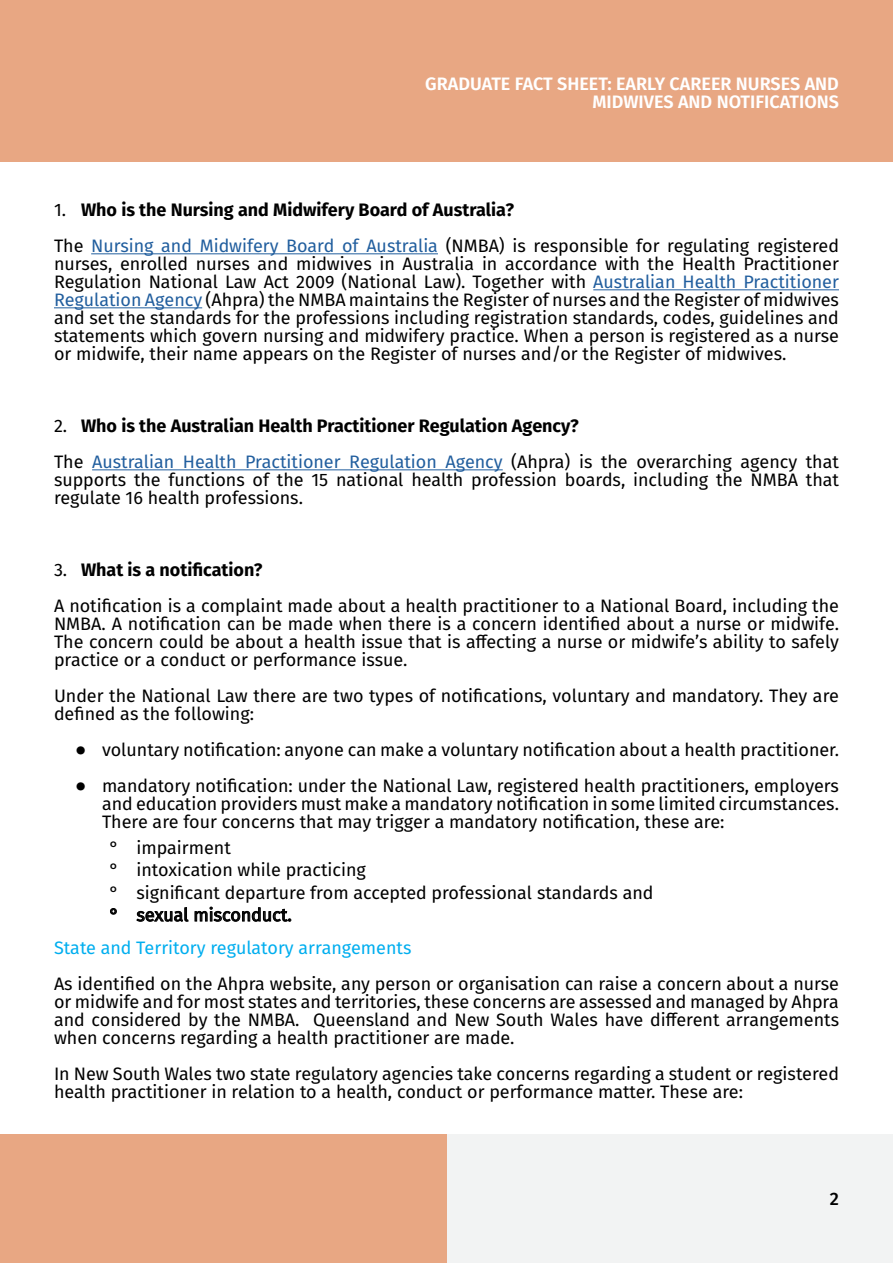
<style>
.page{position:relative;width:893px;height:1263px;background:#fff}
.page>*{position:absolute;margin:0;border:0;box-sizing:border-box;transform-origin:0 0}
.t1{font:18px/18px "Fira Sans";color:#000}
.t2{font:700 18px/36px "Fira Sans";color:#000}
.t3{font:600 18px/18px "Fira Sans";color:#fff;text-align:right}
.t4{font:18px "Fira Sans";color:#00aeef}
.t5{font:500 18px "Fira Sans";color:#000}
.s1{font-weight:700}
.s2{color:#215e9e}
.s3{font-weight:400}
.s4{font-weight:400;color:#215e9e}
</style>
<div class="page">
<div style="left:446px;top:1134px;width:447px;height:129px;background:#f2f3f3"></div>
<div style="left:0;top:0;width:893px;height:162px;background:#e8a783"></div>
<div style="left:0;top:1134px;width:446px;height:129px;background:#e8a783"></div>
<hr style="left:91px;top:253px;width:347px;height:1px;background:#215e9e">
<hr style="left:593px;top:289px;width:246px;height:1px;background:#215e9e">
<hr style="left:54px;top:307px;width:148px;height:1px;background:#215e9e">
<hr style="left:92px;top:469px;width:411px;height:1px;background:#215e9e">
<p class="t3" style="left:425px;top:74px;width:415px">GRADUATE FACT SHEET: EARLY CAREER NURSES AND<br>MIDWIVES AND NOTIFICATIONS</p>
<p class="t1" style="left:54px;top:191px;width:786px;line-height:36px">1. <span class="s1">Who is the Nursing and Midwifery Board of Australia?<br></span>The <span class="s2">Nursing and Midwifery Board of Australia</span> (NMBA) is responsible for regulating registered</p>
<p class="t1" style="left:54px;top:254px;width:786px;text-align:justify">nurses, enrolled nurses and midwives in Australia in accordance with the Health Practitioner Regulation National Law Act 2009 (National Law). Together with <span class="s2">Australian Health Practitioner Regulation Agency</span> (Ahpra) the NMBA maintains the Register of nurses and the Register of midwives and set the standards for the professions including registration standards, codes, guidelines and statements which govern nursing and midwifery practice. When a person is registered as a nurse or midwife, their name appears on the Register of nurses and/or the Register of midwives.</p>
<p class="t2" style="left:54px;top:406px;width:786px"><span class="s3">2.</span> Who is the Australian Health Practitioner Regulation Agency?<br><span class="s3">The</span> <span class="s4">Australian Health Practitioner Regulation Agency</span> <span class="s3">(Ahpra) is the overarching agency that</span></p>
<p class="t1" style="left:54px;top:470px;width:786px">supports the functions of the 15 national health profession boards, including the NMBA that regulate 16 health professions.</p>
<p class="t1" style="left:54px;top:551px;width:786px;line-height:36px">3. <span class="s1">What is a notification?<br></span>A notification is a complaint made about a health practitioner to a National Board, including the</p>
<p class="t1" style="left:54px;top:614px;width:787px;text-align:justify">NMBA. A notification can be made when there is a concern identified about a nurse or midwife.<br>The concern could be about a health issue that is affecting a nurse or midwife’s ability to safely practice or a conduct or performance issue.</p>
<p class="t1" style="left:54px;top:686px;width:786px">Under the National Law there are two types of notifications, voluntary and mandatory. They are defined as the following:</p>
<p class="t1" style="left:75px;top:731px;width:765px;line-height:36px">⦁ voluntary notification: anyone can make a voluntary notification about a health practitioner. ⦁ mandatory notification: under the National Law, registered health practitioners, employers</p>
<p class="t1" style="left:102px;top:794px;width:738px">and education providers must make a mandatory notification in some limited circumstances.<br>There are four concerns that may trigger a mandatory notification, these are:</p>
<p class="t1" style="left:110px;top:835px;width:545px;line-height:22.5px">° impairment<br>° intoxication while practicing<br>° significant departure from accepted professional standards and ° sexual misconduct.</p>
<p class="t4" style="left:54px;top:934px;width:359px">State and Territory regulatory arrangements</p>
<p class="t1" style="left:54px;top:974px;width:786px;text-align:justify">As identified on the Ahpra website, any person or organisation can raise a concern about a nurse or midwife and for most states and territories, these concerns are assessed and managed by Ahpra and considered by the NMBA. Queensland and New South Wales have different arrangements when concerns regarding a health practitioner are made.</p>
<p class="t1" style="left:54px;top:1064px;width:786px">In New South Wales two state regulatory agencies take concerns regarding a student or registered health practitioner in relation to a health, conduct or performance matter. These are:</p>
<p class="t5" style="left:830px;top:1184px;width:11px">2</p>
</div>
